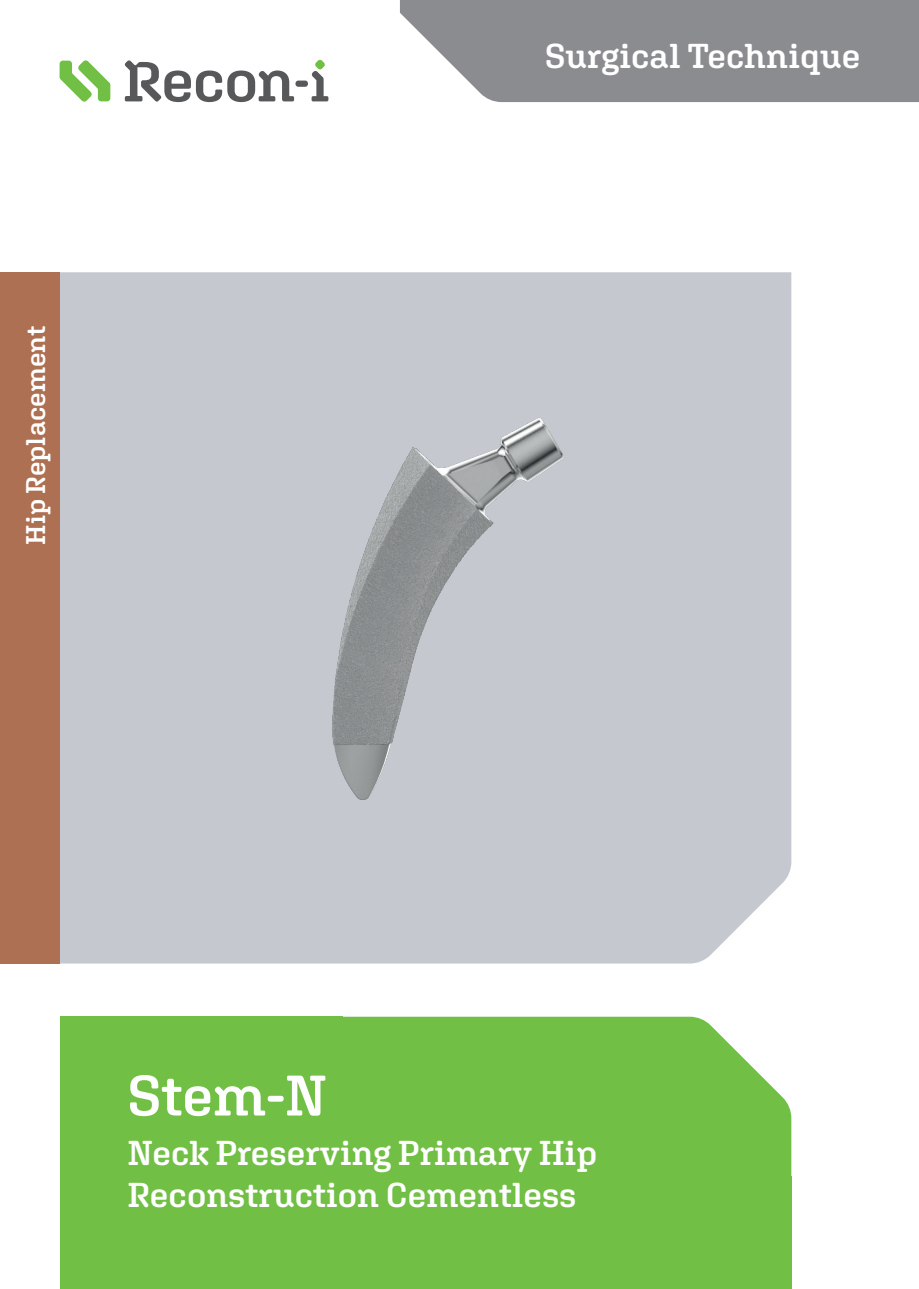
<style>
.page{position:relative;width:919px;height:1289px;background:#fff}
.page>*{position:absolute;margin:0;border:0;box-sizing:border-box;transform-origin:0 0}
.Title_-_headline_38p{font:600 57px "Aglet Slab";color:#fff}
.Title_-_subline_23pt{font:600 34.5px/41.4px "Aglet Slab";color:#fff}
.Title_-_joint_index{font:600 27px "Aglet Slab";letter-spacing:-.005em;color:#fff}
</style>
<div class="page">
<svg style="left:400px;top:0;width:518px;height:102px;background:#929497"></svg>
<div style="left:342px;top:1016px;width:449px;height:160px;background:#71bf44"></div>
<div style="left:264px;top:1176px;width:527px;height:112px;background:#71bf44"></div>
<svg style="left:60px;top:60px;width:268px;height:42px"></svg>
<div style="left:60px;top:1016px;width:282px;height:272px;background:#71bf44"></div>
<div style="left:60px;top:272px;width:731px;height:691px;background:#c5c9cf"></div>
<div style="left:0;top:272px;width:60px;height:691px;background:#ae7052"></div>
<img style="left:297px;top:404px;width:297px;height:439px">
<p class="Title_-_joint_index" style="left:19px;top:544px;width:221px;rotate:-90deg">Hip Replacement</p>
<p class="Title_-_subline_23pt" style="left:545px;top:34px;width:317px">Surgical Technique</p>
<p class="Title_-_headline_38p" style="left:128px;top:1060px;width:201px">Stem-N</p>
<p class="Title_-_subline_23pt" style="left:128px;top:1131px;width:471px">Neck Preserving Primary Hip<br>Reconstruction Cementless</p>
</div>
